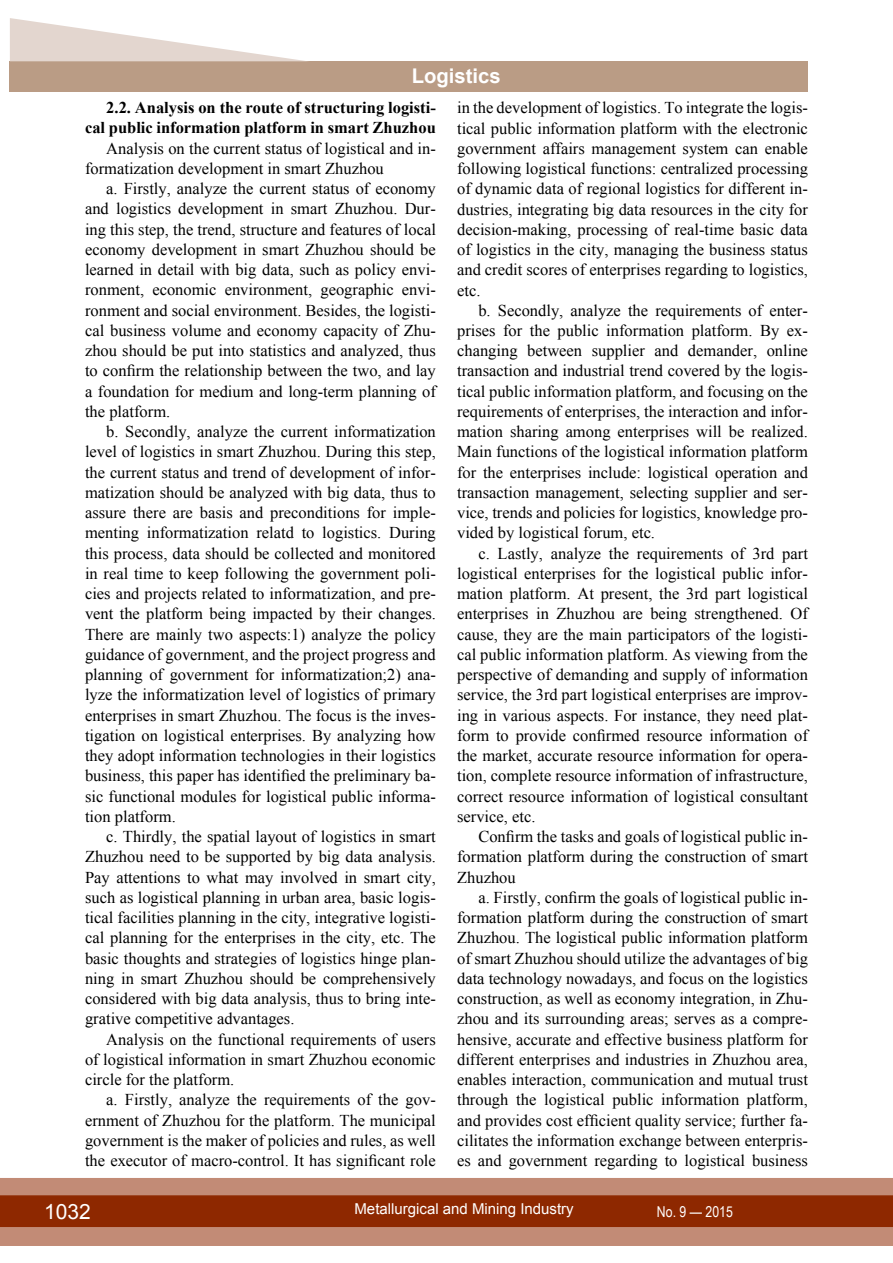
<style>
.page{position:relative;width:893px;height:1263px;background:#fff}
.page>*{position:absolute;margin:0;border:0;box-sizing:border-box;transform-origin:0 0}
.t1{font:21px "Arial";color:#fff}
.t2{font:700 20.25px "Arial";color:#fff}
.t3{font:16.5px/20.2px "Times New Roman";color:#000;text-align:justify}
.t4{font:700 16.5px/20.2px "Times New Roman";color:#000;text-align:right}
.t5{font:15px "Arial";color:#fff}
.t6{font:15px "Arial Narrow";color:#fff}
</style>
<div class="page">
<div style="left:0;top:1178px;width:893px;height:68px;background:#c28b76"></div>
<div style="left:0;top:1195px;width:893px;height:32px;background:#8e2800;border:2px solid #8e2800"></div>
<div style="left:10px;top:62px;width:798px;height:30px;background:#ba9c85"></div>
<svg style="left:10px;top:18px;width:300px;height:44px"></svg>
<p class="t2" style="left:412px;top:63px;width:90px">Logistics</p>
<p class="t4" style="left:85px;top:97px;width:352px">2.2. Analysis on the route of structuring logisti&shy;cal public information platform in smart Zhuzhou</p>
<p class="t3" style="left:85px;top:138px;width:352px;text-indent:21px">Analysis on the current status of logistical and in&shy;formatization development in smart Zhuzhou</p>
<p class="t3" style="left:85px;top:178px;width:352px;text-indent:21px">a. Firstly, analyze the current status of economy and logistics development in smart Zhuzhou. Dur&shy;ing this step, the trend, structure and features of local economy development in smart Zhuzhou should be learned in detail with big data, such as policy envi&shy;ronment, economic environment, geographic envi&shy;ronment and social environment. Besides, the logisti&shy;cal business volume and economy capacity of Zhu&shy;zhou should be put into statistics and analyzed, thus to confirm the relationship between the two, and lay a foundation for medium and long-term planning of the platform.</p>
<p class="t3" style="left:85px;top:421px;width:352px;text-indent:21px">b. Secondly, analyze the current informatization level of logistics in smart Zhuzhou. During this step, the current status and trend of development of infor&shy;matization should be analyzed with big data, thus to assure there are basis and preconditions for imple&shy;menting informatization relatd to logistics. During this process, data should be collected and monitored in real time to keep following the government poli&shy;cies and projects related to informatization, and pre&shy;vent the platform being impacted by their changes.<br>There are mainly two aspects:1) analyze the policy guidance of government, and the project progress and planning of government for informatization;2) ana&shy;lyze the informatization level of logistics of primary enterprises in smart Zhuzhou. The focus is the inves&shy;tigation on logistical enterprises. By analyzing how they adopt information technologies in their logistics business, this paper has identified the preliminary ba&shy;sic functional modules for logistical public informa&shy;tion platform.</p>
<p class="t3" style="left:85px;top:826px;width:352px;text-indent:21px">c. Thirdly, the spatial layout of logistics in smart Zhuzhou need to be supported by big data analysis.<br>Pay attentions to what may involved in smart city, such as logistical planning in urban area, basic logis&shy;tical facilities planning in the city, integrative logisti&shy;cal planning for the enterprises in the city, etc. The basic thoughts and strategies of logistics hinge plan&shy;ning in smart Zhuzhou should be comprehensively considered with big data analysis, thus to bring inte&shy;grative competitive advantages.</p>
<p class="t3" style="left:85px;top:1029px;width:352px;text-indent:21px">Analysis on the functional requirements of users of logistical information in smart Zhuzhou economic circle for the platform.</p>
<p class="t3" style="left:85px;top:1089px;width:352px;text-indent:21px">a. Firstly, analyze the requirements of the gov&shy;ernment of Zhuzhou for the platform. The municipal government is the maker of policies and rules, as well the executor of macro-control. It has significant role</p>
<p class="t3" style="left:457px;top:97px;width:352px">in the development of logistics. To integrate the logis&shy;tical public information platform with the electronic government affairs management system can enable following logistical functions: centralized processing of dynamic data of regional logistics for different in&shy;dustries, integrating big data resources in the city for decision-making, processing of real-time basic data of logistics in the city, managing the business status and credit scores of enterprises regarding to logistics, etc.</p>
<p class="t3" style="left:457px;top:300px;width:352px;text-indent:21px">b. Secondly, analyze the requirements of enter&shy;prises for the public information platform. By ex&shy;changing between supplier and demander, online transaction and industrial trend covered by the logis&shy;tical public information platform, and focusing on the requirements of enterprises, the interaction and infor&shy;mation sharing among enterprises will be realized.<br>Main functions of the logistical information platform for the enterprises include: logistical operation and transaction management, selecting supplier and ser&shy;vice, trends and policies for logistics, knowledge pro&shy;vided by logistical forum, etc.</p>
<p class="t3" style="left:457px;top:543px;width:352px;text-indent:21px">c. Lastly, analyze the requirements of 3rd part logistical enterprises for the logistical public infor&shy;mation platform. At present, the 3rd part logistical enterprises in Zhuzhou are being strengthened. Of cause, they are the main participators of the logisti&shy;cal public information platform. As viewing from the perspective of demanding and supply of information service, the 3rd part logistical enterprises are improv&shy;ing in various aspects. For instance, they need plat&shy;form to provide confirmed resource information of the market, accurate resource information for opera&shy;tion, complete resource information of infrastructure, correct resource information of logistical consultant service, etc.</p>
<p class="t3" style="left:457px;top:826px;width:352px;text-indent:21px">Confirm the tasks and goals of logistical public in&shy;formation platform during the construction of smart Zhuzhou</p>
<p class="t3" style="left:457px;top:887px;width:352px;text-indent:21px">a. Firstly, confirm the goals of logistical public in&shy;formation platform during the construction of smart Zhuzhou. The logistical public information platform of smart Zhuzhou should utilize the advantages of big data technology nowadays, and focus on the logistics construction, as well as economy integration, in Zhu&shy;zhou and its surrounding areas; serves as a compre&shy;hensive, accurate and effective business platform for different enterprises and industries in Zhuzhou area, enables interaction, communication and mutual trust through the logistical public information platform, and provides cost efficient quality service; further fa&shy;cilitates the information exchange between enterpris&shy;es and government regarding to logistical business</p>
<p class="t1" style="left:44px;top:1197px;width:48px">1032</p>
<p class="t5" style="left:354px;top:1199px;width:221px">Metallurgical and Mining Industry</p>
<p class="t6" style="left:657px;top:1201px;width:77px">No. 9 — 2015</p>
</div>
